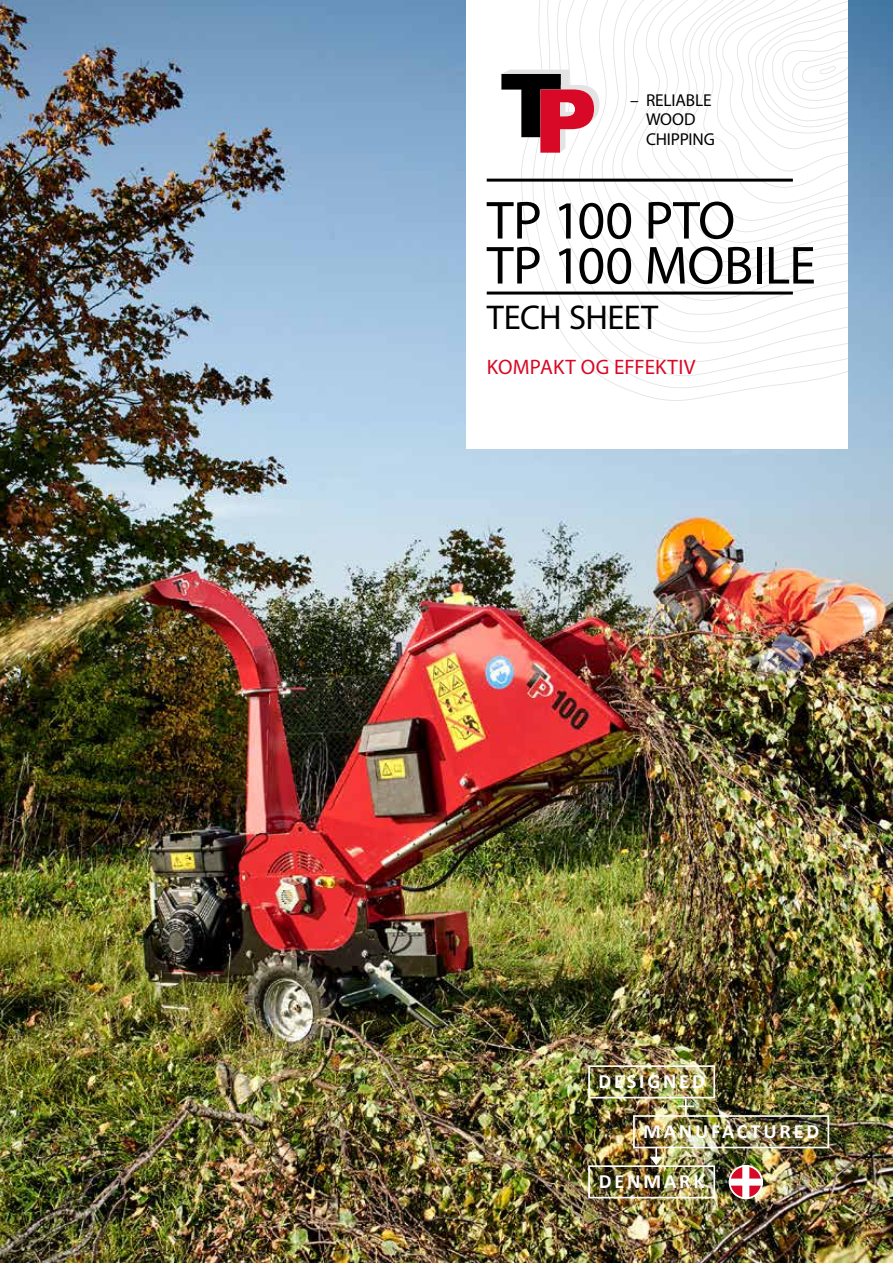
<style>
.page{position:relative;width:893px;height:1263px;background:#fff}
.page>*{position:absolute;margin:0;border:0;box-sizing:border-box;transform-origin:0 0}
.t1{font:54px/45px "Myriad Pro";letter-spacing:-.01em;color:#000}
.t2{font:34.5px "Myriad Pro";letter-spacing:-.02em;color:#000}
.t3{font:21px "Myriad Pro";letter-spacing:.01em;color:#d70926}
.t4{font:700 20.25px "Calibri";letter-spacing:.14em;color:#fff}
.t5{font:17.25px/19.5px "Myriad Pro";letter-spacing:-.01em;color:#000}
</style>
<div class="page">
<img style="left:0;top:0;width:893px;height:1263px">
<img style="left:587px;top:1064px;width:243px;height:136px">
<div style="left:466px;top:0;width:382px;height:449px;background:#fff"></div>
<svg style="left:521px;top:0;width:311px;height:401px"></svg>
<svg style="left:540px;top:0;width:308px;height:376px"></svg>
<svg style="left:610px;top:0;width:238px;height:289px"></svg>
<svg style="left:633px;top:0;width:215px;height:262px"></svg>
<hr style="left:487px;top:179px;width:306px;height:3px;background:#000">
<hr style="left:487px;top:292px;width:306px;height:3px;background:#000">
<svg style="left:501px;top:70px;width:98px;height:83px"></svg>
<p class="t5" style="left:646px;top:90px;width:71px;text-indent:-16px">– RELIABLE<br>WOOD<br>CHIPPING</p>
<h1 class="t1" style="left:487px;top:197px;width:331px">TP 100 PTO<br>TP 100 MOBILE</h1>
<h2 class="t2" style="left:487px;top:296px;width:173px">TECH SHEET</h2>
<p class="t3" style="left:487px;top:354px;width:210px">KOMPAKT OG EFFEKTIV</p>
<p class="t4" style="left:598px;top:1066px;width:108px">DESIGNED</p>
<p class="t4" style="left:643px;top:1116px;width:178px">MANUFACTURED</p>
<p class="t4" style="left:599px;top:1166px;width:107px">DENMARK</p>
</div>
